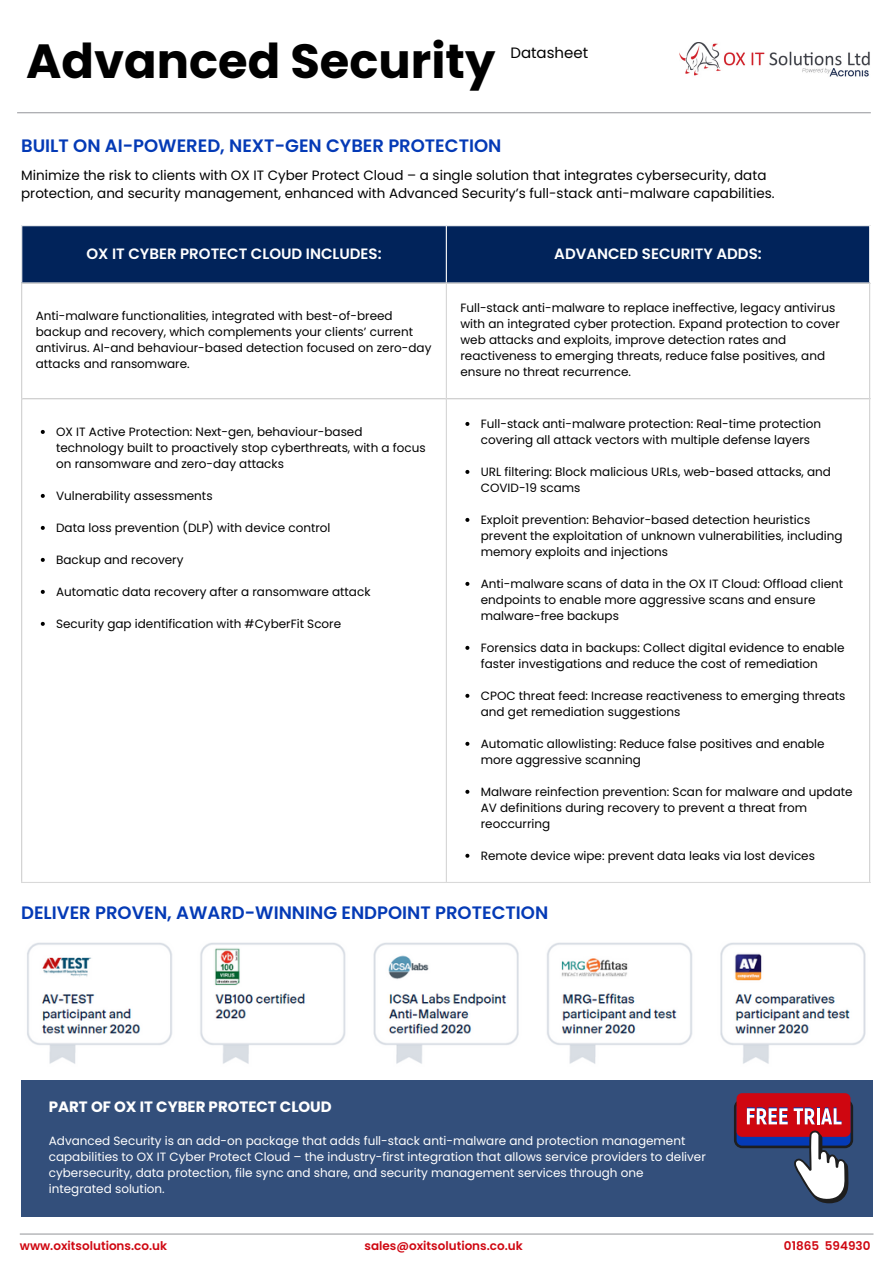
<style>
.page{position:relative;width:893px;height:1264px;background:#fff}
.page>*{position:absolute;margin:0;border:0;box-sizing:border-box;transform-origin:0 0}
.t1{font:700 48px "Poppins";color:#000}
.t2{font:600 18px "Poppins";color:#043ab6}
.t3{font:600 15px "Poppins";color:#fff}
.t4{font:700 15px "Poppins";color:#fff}
.t5{font:15px "Poppins";color:#000}
.t6{font:13.5px/18px "Poppins";color:#000}
.t7{font:12px/16px "Poppins";color:#000}
.t8{font:12px/16px "Poppins";color:#fff}
.t9{font:600 12px "Poppins";color:#cf0610}
</style>
<div class="page">
<img style="left:679px;top:42px;width:191px;height:35px">
<div style="left:22px;top:226px;width:847px;height:56px;background:#01235a"></div>
<svg style="left:22px;top:283px;width:847px;height:598px"></svg>
<svg style="left:41px;top:430px;width:4px;height:4px"></svg>
<svg style="left:41px;top:494px;width:4px;height:4px"></svg>
<svg style="left:41px;top:526px;width:4px;height:4px"></svg>
<svg style="left:41px;top:558px;width:4px;height:4px"></svg>
<svg style="left:41px;top:590px;width:4px;height:4px"></svg>
<svg style="left:41px;top:622px;width:4px;height:4px"></svg>
<svg style="left:465px;top:422px;width:4px;height:4px"></svg>
<svg style="left:465px;top:470px;width:4px;height:4px"></svg>
<svg style="left:465px;top:518px;width:4px;height:4px"></svg>
<svg style="left:465px;top:582px;width:4px;height:4px"></svg>
<svg style="left:465px;top:646px;width:4px;height:4px"></svg>
<svg style="left:465px;top:694px;width:4px;height:3px"></svg>
<svg style="left:465px;top:741px;width:4px;height:4px"></svg>
<svg style="left:465px;top:789px;width:4px;height:4px"></svg>
<svg style="left:465px;top:853px;width:4px;height:4px"></svg>
<hr style="left:446px;top:226px;width:1px;height:56px;background:#fff">
<hr style="left:21px;top:283px;width:1px;height:598px;background:#d9d9d9">
<hr style="left:446px;top:283px;width:1px;height:598px;background:#d9d9d9">
<hr style="left:869px;top:283px;width:1px;height:598px;background:#d9d9d9">
<hr style="left:21px;top:282px;width:849px;height:1px;background:#d9d9d9">
<hr style="left:21px;top:398px;width:849px;height:1px;background:#d9d9d9">
<hr style="left:21px;top:881px;width:849px;height:2px;background:#d9d9d9">
<hr style="left:20px;top:1233px;width:853px;height:1px;background:#9fa0a4">
<hr style="left:17px;top:112px;width:853px;height:1px;background:#9fa0a4">
<img style="left:27px;top:942px;width:839px;height:122px">
<div style="left:21px;top:1080px;width:851px;height:136px;background:#334f7b"></div>
<svg style="left:733px;top:1099px;width:120px;height:49px"></svg>
<div style="left:736px;top:1101px;width:114px;height:44px;background:#043ab6;border-radius:6px"></div>
<div style="left:736px;top:1093px;width:114px;height:43px;background:#cf0610;border-radius:6px"></div>
<svg style="left:792px;top:1130px;width:56px;height:73px"></svg>
<hr style="left:816px;top:1107px;width:3px;height:16px;background:#043ab6">
<svg style="left:746px;top:1107px;width:41px;height:17px"></svg>
<svg style="left:793px;top:1107px;width:21px;height:17px"></svg>
<hr style="left:816px;top:1108px;width:3px;height:16px;background:#fff">
<svg style="left:821px;top:1107px;width:20px;height:17px"></svg>
<h1 class="t1" style="left:26px;top:28px;width:470px">Advanced Security</h1>
<p class="t5" style="left:510px;top:42px;width:79px">Datasheet</p>
<h2 class="t2" style="left:21px;top:133px;width:481px">BUILT ON AI-POWERED, NEXT-GEN CYBER PROTECTION</h2>
<p class="t6" style="left:21px;top:167px;width:754px">Minimize the risk to clients with OX IT Cyber Protect Cloud – a single solution that integrates cybersecurity, data protection, and security management, enhanced with Advanced Security’s full-stack anti-malware capabilities.</p>
<p class="t3" style="left:86px;top:243px;width:297px">OX IT CYBER PROTECT CLOUD INCLUDES:</p>
<p class="t3" style="left:554px;top:243px;width:209px">ADVANCED SECURITY ADDS:</p>
<p class="t7" style="left:36px;top:308px;width:397px">Anti-malware functionalities, integrated with best-of-breed backup and recovery, which complements your clients’ current antivirus. AI-and behaviour-based detection focused on zero-day attacks and ransomware.</p>
<p class="t7" style="left:460px;top:300px;width:381px">Full-stack anti-malware to replace ineffective, legacy antivirus with an integrated cyber protection. Expand protection to cover web attacks and exploits, improve detection rates and reactiveness to emerging threats, reduce false positives, and ensure no threat recurrence.</p>
<p class="t7" style="left:56px;top:423px;width:371px">OX IT Active Protection: Next-gen, behaviour-based technology built to proactively stop cyberthreats, with a focus on ransomware and zero-day attacks</p>
<p class="t7" style="left:56px;top:487px;width:158px">Vulnerability assessments</p>
<p class="t7" style="left:56px;top:519px;width:276px">Data loss prevention (DLP) with device control</p>
<p class="t7" style="left:56px;top:551px;width:129px">Backup and recovery</p>
<p class="t7" style="left:56px;top:583px;width:316px">Automatic data recovery after a ransomware attack</p>
<p class="t7" style="left:56px;top:615px;width:286px">Security gap identification with #CyberFit Score</p>
<p class="t7" style="left:481px;top:415px;width:342px">Full-stack anti-malware protection: Real-time protection covering all attack vectors with multiple defense layers</p>
<p class="t7" style="left:481px;top:463px;width:352px">URL filtering: Block malicious URLs, web-based attacks, and<br>COVID-19 scams</p>
<p class="t7" style="left:481px;top:511px;width:363px">Exploit prevention: Behavior-based detection heuristics prevent the exploitation of unknown vulnerabilities, including memory exploits and injections</p>
<p class="t7" style="left:481px;top:575px;width:364px">Anti-malware scans of data in the OX IT Cloud: Offload client endpoints to enable more aggressive scans and ensure malware-free backups</p>
<p class="t7" style="left:481px;top:639px;width:365px">Forensics data in backups: Collect digital evidence to enable faster investigations and reduce the cost of remediation</p>
<p class="t7" style="left:481px;top:687px;width:366px">CPOC threat feed: Increase reactiveness to emerging threats and get remediation suggestions</p>
<p class="t7" style="left:481px;top:735px;width:345px">Automatic allowlisting: Reduce false positives and enable more aggressive scanning</p>
<p class="t7" style="left:481px;top:783px;width:373px">Malware reinfection prevention: Scan for malware and update<br>AV definitions during recovery to prevent a threat from reoccurring</p>
<p class="t7" style="left:481px;top:847px;width:335px">Remote device wipe: prevent data leaks via lost devices</p>
<h2 class="t2" style="left:21px;top:900px;width:528px">DELIVER PROVEN, AWARD-WINNING ENDPOINT PROTECTION</h2>
<p class="t4" style="left:49px;top:1096px;width:284px">PART OF OX IT CYBER PROTECT CLOUD</p>
<p class="t8" style="left:49px;top:1133px;width:658px">Advanced Security is an add-on package that adds full-stack anti-malware and protection management capabilities to OX IT Cyber Protect Cloud – the industry-first integration that allows service providers to deliver cybersecurity, data protection, file sync and share, and security management services through one integrated solution.</p>
<p class="t9" style="left:20px;top:1236px;width:149px">www.oxitsolutions.co.uk</p>
<p class="t9" style="left:364px;top:1236px;width:160px">sales@oxitsolutions.co.uk</p>
<p class="t9" style="left:783px;top:1236px;width:88px">01865 594930</p>
</div>
